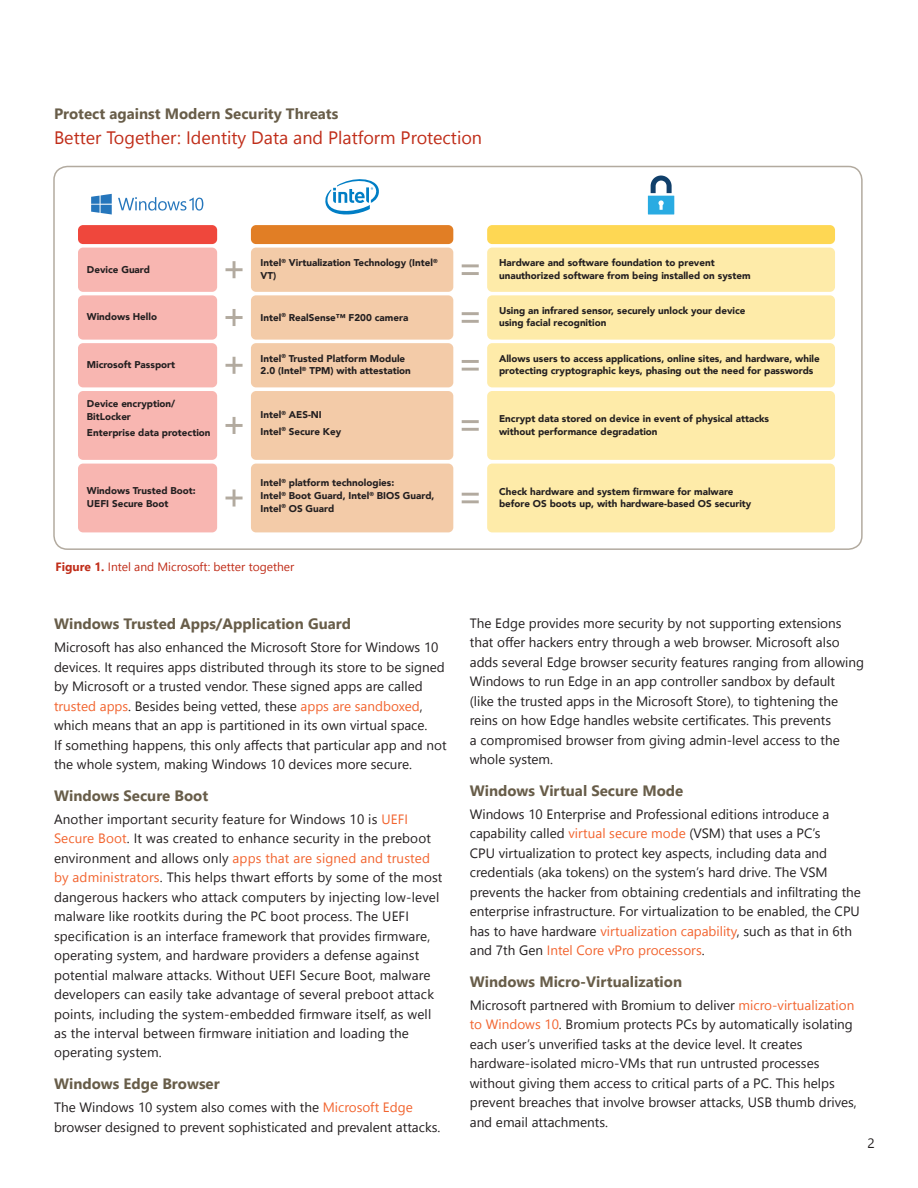
<style>
.page{position:relative;width:918px;height:1188px;background:#fff}
.page>*{position:absolute;margin:0;border:0;box-sizing:border-box;transform-origin:0 0}
.t1{font:18px "Segoe UI";color:#c02d19}
.t2{font:700 15px "Segoe UI";color:#685d49}
.t3{font:13.5px/19.5px "Segoe UI";color:#231f20}
.t4{font:12px "Segoe UI";color:#c02d19}
.t5{font:900 9.9px/12.6px "Avenir";color:#231f20}
.s1{font-weight:700}
.s2{color:#f2642f}
</style>
<div class="page">
<div style="left:487px;top:248px;width:348px;height:44px;background:#feeba9;border-radius:5px"></div>
<div style="left:487px;top:295px;width:348px;height:45px;background:#feeba9;border-radius:5px"></div>
<div style="left:487px;top:343px;width:348px;height:44px;background:#feeba9;border-radius:5px"></div>
<div style="left:487px;top:464px;width:348px;height:68px;background:#feeba9;border-radius:5px"></div>
<div style="left:78px;top:248px;width:139px;height:44px;background:#f8b6b1;border-radius:5px"></div>
<div style="left:78px;top:295px;width:139px;height:45px;background:#f8b6b1;border-radius:5px"></div>
<div style="left:78px;top:343px;width:139px;height:44px;background:#f8b6b1;border-radius:5px"></div>
<div style="left:78px;top:464px;width:139px;height:68px;background:#f8b6b1;border-radius:5px"></div>
<div style="left:251px;top:248px;width:202px;height:44px;background:#f3cba8;border-radius:5px"></div>
<div style="left:251px;top:295px;width:202px;height:45px;background:#f3cba8;border-radius:5px"></div>
<div style="left:251px;top:343px;width:202px;height:44px;background:#f3cba8;border-radius:5px"></div>
<div style="left:251px;top:464px;width:202px;height:68px;background:#f3cba8;border-radius:5px"></div>
<div style="left:78px;top:225px;width:139px;height:19px;background:#ef473c;border-radius:5px"></div>
<svg style="left:226px;top:261px;width:17px;height:17px"></svg>
<svg style="left:226px;top:309px;width:17px;height:17px"></svg>
<svg style="left:226px;top:357px;width:17px;height:17px"></svg>
<svg style="left:226px;top:489px;width:17px;height:18px"></svg>
<hr style="left:462px;top:272px;width:17px;height:3px;background:#b2aa9f">
<hr style="left:462px;top:264px;width:17px;height:3px;background:#b2aa9f">
<hr style="left:462px;top:320px;width:17px;height:3px;background:#b2aa9f">
<hr style="left:462px;top:312px;width:17px;height:3px;background:#b2aa9f">
<hr style="left:462px;top:368px;width:17px;height:3px;background:#b2aa9f">
<hr style="left:462px;top:360px;width:17px;height:3px;background:#b2aa9f">
<hr style="left:462px;top:500px;width:17px;height:3px;background:#b2aa9f">
<hr style="left:462px;top:493px;width:17px;height:3px;background:#b2aa9f">
<div style="left:487px;top:391px;width:348px;height:69px;background:#feeba9;border-radius:5px"></div>
<div style="left:78px;top:391px;width:139px;height:69px;background:#f8b6b1;border-radius:5px"></div>
<div style="left:251px;top:391px;width:202px;height:69px;background:#f3cba8;border-radius:5px"></div>
<svg style="left:226px;top:417px;width:17px;height:17px"></svg>
<hr style="left:462px;top:428px;width:17px;height:3px;background:#b2aa9f">
<hr style="left:462px;top:420px;width:17px;height:3px;background:#b2aa9f">
<div style="left:251px;top:225px;width:202px;height:19px;background:#e17e25;border-radius:5px"></div>
<svg style="left:325px;top:179px;width:54px;height:36px"></svg>
<svg style="left:118px;top:197px;width:85px;height:14px"></svg>
<svg style="left:91px;top:194px;width:21px;height:21px"></svg>
<div style="left:487px;top:225px;width:348px;height:19px;background:#fed753;border-radius:5px"></div>
<svg style="left:648px;top:176px;width:26px;height:39px"></svg>
<div style="left:53px;top:166px;width:810px;height:384px;border:2px solid #b2aa9f;border-radius:14px"></div>
<p class="t2" style="left:54px;top:102px;width:286px">Protect against Modern Security Threats</p>
<h1 class="t1" style="left:54px;top:124px;width:430px">Better Together: Identity Data and Platform Protection</h1>
<p class="t5" style="left:87px;top:263px;width:65px">Device Guard</p>
<p class="t5" style="left:87px;top:310px;width:72px">Windows Hello</p>
<p class="t5" style="left:87px;top:358px;width:90px">Microsoft Passport</p>
<p class="t5" style="left:87px;top:397px;width:90px">Device encryption/<br>BitLocker</p>
<p class="t5" style="left:87px;top:426px;width:125px">Enterprise data protection</p>
<p class="t5" style="left:87px;top:484px;width:110px">Windows Trusted Boot:<br>UEFI Secure Boot</p>
<p class="t5" style="left:261px;top:256px;width:179px">Intel<sup>®</sup> Virtualization Technology (Intel<sup>®<br></sup>VT)</p>
<p class="t5" style="left:499px;top:256px;width:253px">Hardware and software foundation to prevent unauthorized software from being installed on system</p>
<p class="t5" style="left:499px;top:304px;width:248px">Using an infrared sensor, securely unlock your device using facial recognition</p>
<p class="t5" style="left:499px;top:352px;width:322px">Allows users to access applications, online sites, and hardware, while protecting cryptographic keys, phasing out the need for passwords</p>
<p class="t5" style="left:261px;top:311px;width:149px">Intel<sup>®</sup> RealSense™ F200 camera</p>
<p class="t5" style="left:261px;top:352px;width:152px">Intel<sup>®</sup> Trusted Platform Module<br>2.0 (Intel<sup>®</sup> TPM) with attestation</p>
<p class="t5" style="left:261px;top:406px;width:82px;line-height:16.8px">Intel<sup>®</sup> AES-NI<br>Intel<sup>®</sup> Secure Key</p>
<p class="t5" style="left:261px;top:476px;width:175px">Intel<sup>®</sup> platform technologies:<br>Intel<sup>®</sup> Boot Guard, Intel<sup>®</sup> BIOS Guard,<br>Intel<sup>®</sup> OS Guard</p>
<p class="t5" style="left:499px;top:412px;width:272px">Encrypt data stored on device in event of physical attacks without performance degradation</p>
<p class="t5" style="left:499px;top:485px;width:254px">Check hardware and system firmware for malware before OS boots up, with hardware-based OS security</p>
<p class="t4" style="left:56px;top:557px;width:240px"><span class="s1">Figure 1.</span> Intel and Microsoft: better together</p>
<p class="t2" style="left:54px;top:612px;width:299px">Windows Trusted Apps/Application Guard</p>
<p class="t3" style="left:54px;top:637px;width:394px">Microsoft has also enhanced the Microsoft Store for Windows 10 devices. It requires apps distributed through its store to be signed by Microsoft or a trusted vendor. These signed apps are called <span class="s2">trusted apps</span>. Besides being vetted, these <span class="s2">apps are sandboxed</span>, which means that an app is partitioned in its own virtual space.<br>If something happens, this only affects that particular app and not the whole system, making Windows 10 devices more secure.</p>
<p class="t2" style="left:54px;top:784px;width:156px">Windows Secure Boot</p>
<p class="t3" style="left:54px;top:809px;width:390px">Another important security feature for Windows 10 is <span class="s2">UEFI Secure Boot</span>. It was created to enhance security in the preboot environment and allows only <span class="s2">apps that are signed and trusted by administrators</span>. This helps thwart efforts by some of the most dangerous hackers who attack computers by injecting low-level malware like rootkits during the PC boot process. The UEFI specification is an interface framework that provides firmware, operating system, and hardware providers a defense against potential malware attacks. Without UEFI Secure Boot, malware developers can easily take advantage of several preboot attack points, including the system-embedded firmware itself, as well as the interval between firmware initiation and loading the operating system.</p>
<p class="t2" style="left:54px;top:1072px;width:167px">Windows Edge Browser</p>
<p class="t3" style="left:54px;top:1097px;width:388px">The Windows 10 system also comes with the <span class="s2">Microsoft Edge </span>browser designed to prevent sophisticated and prevalent attacks.</p>
<p class="t3" style="left:470px;top:613px;width:396px">The Edge provides more security by not supporting extensions that offer hackers entry through a web browser. Microsoft also adds several Edge browser security features ranging from allowing Windows to run Edge in an app controller sandbox by default<br>(like the trusted apps in the Microsoft Store), to tightening the reins on how Edge handles website certificates. This prevents<br>a compromised browser from giving admin-level access to the whole system.</p>
<p class="t2" style="left:470px;top:779px;width:215px">Windows Virtual Secure Mode</p>
<p class="t3" style="left:470px;top:804px;width:393px">Windows 10 Enterprise and Professional editions introduce a capability called <span class="s2">virtual secure mode</span> (VSM) that uses a PC’s<br>CPU virtualization to protect key aspects, including data and credentials (aka tokens) on the system’s hard drive. The VSM prevents the hacker from obtaining credentials and infiltrating the enterprise infrastructure. For virtualization to be enabled, the CPU has to have hardware <span class="s2">virtualization capability</span>, such as that in 6th and 7th Gen <span class="s2">Intel Core vPro processors</span>.</p>
<p class="t2" style="left:470px;top:970px;width:214px">Windows Micro-Virtualization</p>
<p class="t3" style="left:470px;top:995px;width:389px">Microsoft partnered with Bromium to deliver <span class="s2">micro-virtualization to Windows 10</span>. Bromium protects PCs by automatically isolating each user’s unverified tasks at the device level. It creates hardware-isolated micro-VMs that run untrusted processes without giving them access to critical parts of a PC. This helps prevent breaches that involve browser attacks, USB thumb drives, and email attachments.</p>
<p class="t3" style="left:868px;top:1133px;width:9px">2</p>
</div>
